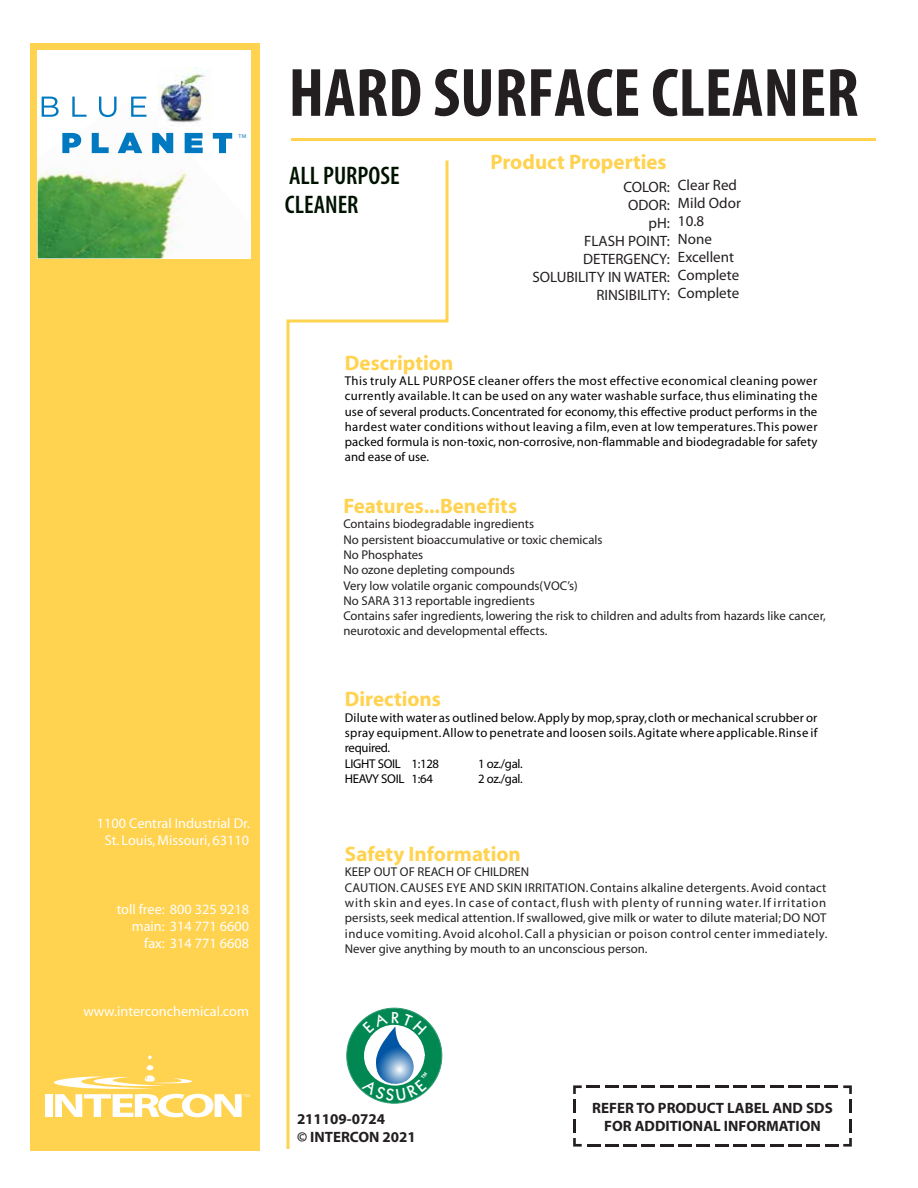
<style>
.page{position:relative;width:918px;height:1188px;background:#fff}
.page>*{position:absolute;margin:0;border:0;box-sizing:border-box;transform-origin:0 0}
.t1{font:700 condensed 69px "Myriad";color:#231f20}
.t2{font:600 condensed 25.5px/28.5px "Myriad Pro";color:#001200}
.t3{font:700 21px "Myriad";color:#ffd24f}
.t4{font:15px/18px "Myriad";color:#231f20;text-align:right}
.t5{font:700 15px/18px "Myriad";color:#231f20}
.t6{font:14.25px/17.1px "Myriad";color:#fff;text-align:center}
.t7{font:12.75px/15.3px "Myriad";letter-spacing:.015em;color:#000;text-align:justify}
.t8{font:12.75px/15.3px "Myriad";letter-spacing:.02em;color:#231f20}
.t9{font:12.75px/15.3px "Myriad";color:#231f20}
.t10{font:12.75px "Myriad";letter-spacing:-.025em;color:#000}
.t11{font:5.55px "Myriad";color:#0079c1;scale:1.04 1}
</style>
<div class="page">
<div style="left:30px;top:43px;width:229px;height:1107px;background:#ffd24f"></div>
<hr style="left:291px;top:138px;width:585px;height:3px;background:#ffd24f">
<hr style="left:573px;top:1119px;width:3px;height:14px;background:#231f20">
<hr style="left:573px;top:1099px;width:3px;height:14px;background:#231f20">
<svg style="left:624px;top:1085px;width:49px;height:3px"></svg>
<hr style="left:678px;top:1085px;width:14px;height:3px;background:#231f20">
<svg style="left:697px;top:1085px;width:49px;height:3px"></svg>
<svg style="left:752px;top:1085px;width:49px;height:3px"></svg>
<hr style="left:849px;top:1099px;width:3px;height:14px;background:#231f20">
<hr style="left:849px;top:1119px;width:3px;height:14px;background:#231f20">
<svg style="left:752px;top:1144px;width:49px;height:3px"></svg>
<hr style="left:733px;top:1144px;width:14px;height:3px;background:#231f20">
<svg style="left:679px;top:1144px;width:49px;height:3px"></svg>
<svg style="left:624px;top:1144px;width:49px;height:3px"></svg>
<svg style="left:573px;top:1085px;width:45px;height:9px"></svg>
<svg style="left:807px;top:1085px;width:45px;height:9px"></svg>
<svg style="left:807px;top:1138px;width:45px;height:9px"></svg>
<svg style="left:573px;top:1138px;width:45px;height:9px"></svg>
<svg style="left:45px;top:1055px;width:204px;height:62px"></svg>
<svg style="left:286px;top:160px;width:163px;height:989px"></svg>
<div style="left:37px;top:50px;width:214px;height:208px;background:#fff"></div>
<img style="left:38px;top:95px;width:195px;height:163px">
<img style="left:158px;top:67px;width:54px;height:60px">
<svg style="left:42px;top:97px;width:17px;height:20px"></svg>
<svg style="left:72px;top:97px;width:15px;height:20px"></svg>
<svg style="left:99px;top:97px;width:18px;height:20px"></svg>
<svg style="left:131px;top:97px;width:15px;height:20px"></svg>
<svg style="left:62px;top:133px;width:19px;height:20px"></svg>
<svg style="left:92px;top:133px;width:17px;height:20px"></svg>
<svg style="left:118px;top:133px;width:24px;height:20px"></svg>
<svg style="left:152px;top:133px;width:21px;height:20px"></svg>
<svg style="left:185px;top:133px;width:18px;height:20px"></svg>
<svg style="left:213px;top:133px;width:19px;height:20px"></svg>
<svg style="left:344px;top:1006px;width:101px;height:100px"></svg>
<div style="left:347px;top:1008px;width:95px;height:95px;background:#008752;border-radius:50%"></div>
<svg style="left:361px;top:1012px;width:74px;height:89px"></svg>
<p class="t11" style="left:239px;top:134px;width:9px">TM</p>
<p class="t6" style="left:97px;top:815px;width:155px">1100 Central Industrial Dr.<br>St. Louis, Missouri, 63110</p>
<p class="t6" style="left:117px;top:901px;width:134px;text-align:right">toll free: 800 325 9218 main: 314 771 6600 fax: 314 771 6608</p>
<p class="t6" style="left:83px;top:1004px;width:167px">www.interconchemical.com</p>
<h1 class="t1" style="left:289px;top:58px;width:572px">HARD SURFACE CLEANER</h1>
<h2 class="t2" style="left:285px;top:162px;width:116px">ALL PURPOSE<br>CLEANER</h2>
<h3 class="t3" style="left:490px;top:151px;width:178px">Product Properties</h3>
<p class="t4" style="left:532px;top:179px;width:139px">COLOR:<br>ODOR:<br>pH:<br>FLASH POINT:<br>DETERGENCY:<br>SOLUBILITY IN WATER:<br>RINSIBILITY:</p>
<p class="t4" style="left:678px;top:177px;width:64px;text-align:left">Clear Red<br>Mild Odor<br>10.8<br>None<br>Excellent<br>Complete<br>Complete</p>
<h3 class="t3" style="left:345px;top:352px;width:110px">Description</h3>
<p class="t7" style="left:345px;top:374px;width:474px">This truly ALL PURPOSE cleaner offers the most effective economical cleaning power currently available. It can be used on any water washable surface, thus eliminating the use of several products. Concentrated for economy, this effective product performs in the hardest water conditions without leaving a film, even at low temperatures. This power packed formula is non-toxic, non-corrosive, non-flammable and biodegradable for safety and ease of use.</p>
<h3 class="t3" style="left:343px;top:495px;width:175px">Features...Benefits</h3>
<p class="t9" style="left:343px;top:517px;width:484px">Contains biodegradable ingredients<br>No persistent bioaccumulative or toxic chemicals<br>No Phosphates<br>No ozone depleting compounds<br>Very low volatile organic compounds(VOC’s)<br>No SARA 313 reportable ingredients<br>Contains safer ingredients, lowering the risk to children and adults from hazards like cancer, neurotoxic and developmental effects.</p>
<h3 class="t3" style="left:345px;top:688px;width:98px">Directions</h3>
<p class="t7" style="left:345px;top:710px;width:474px;text-align:left">Dilute with water as outlined below. Apply by mop, spray, cloth or mechanical scrubber or spray equipment. Allow to penetrate and loosen soils. Agitate where applicable. Rinse if required.<br>LIGHT SOIL 1:128</p>
<p class="t7" style="left:478px;top:756px;width:46px">1 oz./gal.</p>
<p class="t10" style="left:345px;top:772px;width:90px">HEAVY SOIL 1:64</p>
<p class="t7" style="left:478px;top:771px;width:46px">2 oz./gal.</p>
<h3 class="t3" style="left:345px;top:843px;width:177px">Safety Information</h3>
<p class="t8" style="left:345px;top:865px;width:484px">KEEP OUT OF REACH OF CHILDREN<br>CAUTION. CAUSES EYE AND SKIN IRRITATION. Contains alkaline detergents. Avoid contact with skin and eyes. In case of contact, flush with plenty of running water. If irritation persists, seek medical attention. If swallowed, give milk or water to dilute material; DO NOT induce vomiting. Avoid alcohol. Call a physician or poison control center immediately.<br>Never give anything by mouth to an unconscious person.</p>
<p class="t5" style="left:297px;top:1110px;width:120px">211109-0724<br>© INTERCON 2021</p>
<p class="t5" style="left:592px;top:1100px;width:242px;text-align:center">REFER TO PRODUCT LABEL AND SDS<br>FOR ADDITIONAL INFORMATION</p>
</div>
